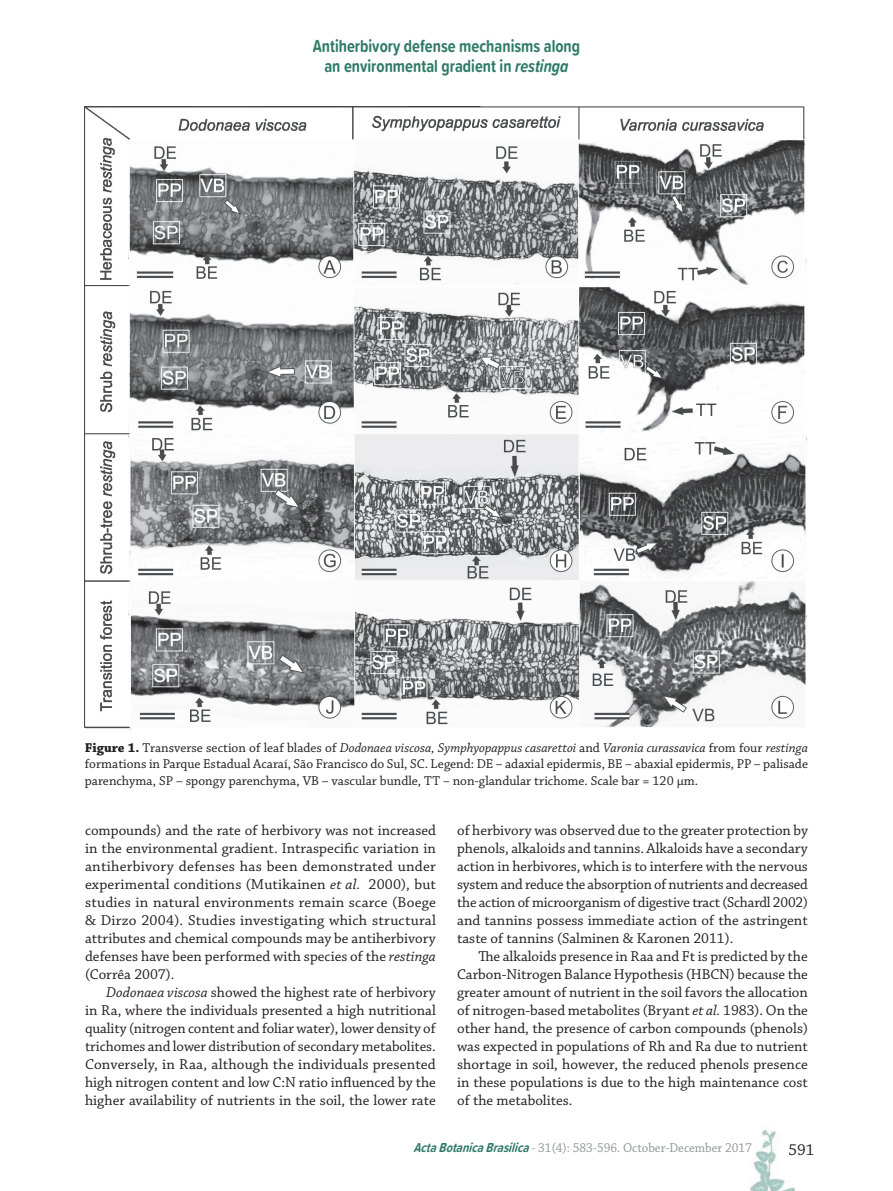
<style>
.page{position:relative;width:893px;height:1191px;background:#fff}
.page>*{position:absolute;margin:0;border:0;box-sizing:border-box;transform-origin:0 0}
.t1{font:700 18.15px/19.8px "Proxima Soft Cond";color:#2f7b67;text-align:center;scale:.91 1}
.t2{font:16.5px "Chaparral Pro";color:#231f20}
.t3{font:15px/18px "Chaparral Pro";color:#231f20;text-align:justify}
.t4{font:13.5px/16.2px "Chaparral Pro";color:#231f20;text-align:justify}
.t5{font:13.5px "Chaparral Pro";color:#939598;scale:.95 1}
.s1{font-style:italic}
.s2{font-weight:700}
.s3{font-family:"Proxima Soft Cond";font-weight:700;font-style:italic;color:#2f7b67}
</style>
<div class="page">
<img style="left:749px;top:1130px;width:45px;height:61px">
<img style="left:85px;top:106px;width:722px;height:623px">
<p class="t1" style="left:313px;top:36px;width:295px">Antiherbivory defense mechanisms along an environmental gradient in <span class="s1">restinga</span></p>
<p class="t4" style="left:85px;top:740px;width:724px"><span class="s2">Figure 1.</span> Transverse section of leaf blades of <span class="s1">Dodonaea viscosa, Symphyopappus casarettoi</span> and <span class="s1">Varonia curassavica</span> from four <span class="s1">restinga </span>formations in Parque Estadual Acaraí, São Francisco do Sul, SC. Legend: DE – adaxial epidermis, BE – abaxial epidermis, PP – palisade parenchyma, SP – spongy parenchyma, VB – vascular bundle, TT – non-glandular trichome. Scale bar = 120 µm.</p>
<p class="t3" style="left:85px;top:822px;width:352px">compounds) and the rate of herbivory was not increased in the environmental gradient. Intraspecific variation in antiherbivory defenses has been demonstrated under experimental conditions (Mutikainen <span class="s1">et al.</span> 2000), but studies in natural environments remain scarce (Boege &amp; Dirzo 2004). Studies investigating which structural attributes and chemical compounds may be antiherbivory defenses have been performed with species of the <span class="s1">restinga </span>(Corrêa 2007).</p>
<p class="t3" style="left:85px;top:984px;width:352px;text-indent:21px"><span class="s1">Dodonaea viscosa</span> showed the highest rate of herbivory in Ra, where the individuals presented a high nutritional quality (nitrogen content and foliar water), lower density of trichomes and lower distribution of secondary metabolites.<br>Conversely, in Raa, although the individuals presented high nitrogen content and low C:N ratio influenced by the higher availability of nutrients in the soil, the lower rate</p>
<p class="t3" style="left:457px;top:822px;width:352px">of herbivory was observed due to the greater protection by phenols, alkaloids and tannins. Alkaloids have a secondary action in herbivores, which is to interfere with the nervous system and reduce the absorption of nutrients and decreased the action of microorganism of digestive tract (Schardl 2002) and tannins possess immediate action of the astringent taste of tannins (Salminen &amp; Karonen 2011).</p>
<p class="t3" style="left:457px;top:948px;width:352px;text-indent:21px">The alkaloids presence in Raa and Ft is predicted by the Carbon-Nitrogen Balance Hypothesis (HBCN) because the greater amount of nutrient in the soil favors the allocation of nitrogen-based metabolites (Bryant <span class="s1">et al.</span> 1983). On the other hand, the presence of carbon compounds (phenols) was expected in populations of Rh and Ra due to nutrient shortage in soil, however, the reduced phenols presence in these populations is due to the high maintenance cost of the metabolites.</p>
<p class="t5" style="left:414px;top:1140px;width:358px"><span class="s3">ActaBotanicaBrasilica</span>- 31(4): 583-596. October-December 2017</p>
<p class="t2" style="left:788px;top:1141px;width:27px">591</p>
</div>
